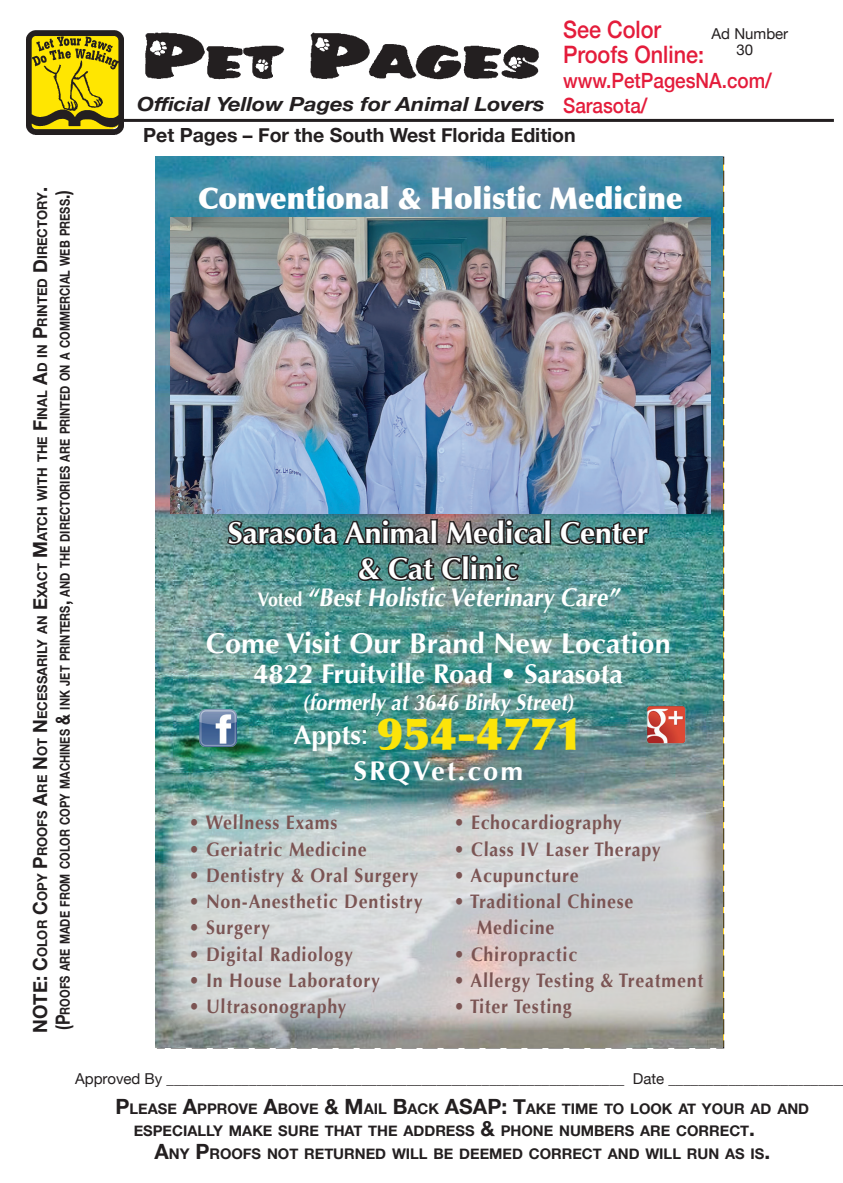
<style>
.page{position:relative;width:843px;height:1183px;background:#fff}
.page>*{position:absolute;margin:0;border:0;box-sizing:border-box;transform-origin:0 0}
.t1{font:900 45px "Optima";color:#fce409}
.t2{font:700 30px/36px "Optima";color:#fff;text-align:center}
.t3{font:900 30px "Optima";color:#fff;scale:.96 1}
.t4{font:700 28.5px "Optima";color:#fff}
.t5{font:700 27px "Optima";color:#fff}
.t6{font:700 25.5px "Optima";color:#fff;scale:.9 1}
.t7{font:500 24px/25px "Helvetica Neue";color:#e41c3b;scale:.9 1}
.t8{font:700 22.5px "Optima";color:#fff;scale:.9 1}
.t9{font:500 21px/25px "Helvetica Neue";color:#e41c3b;scale:.9 1}
.t10{font:700 19.5px/26.2px "Optima";color:#7b5453;scale:.9 1}
.t11{font:700 19.5px "Helvetica Neue";color:#231f20}
.t12{font:italic 700 19.5px "Helvetica Neue";color:#231f20;scale:1.13 1}
.t13{font:15px/16.5px "Helvetica Neue";color:#231f20}
.t14{font:700 14.7px "Helvetica Neue";color:#231f20}
.t15{font:700 13.65px/22.6px "Helvetica Neue";color:#231f20;scale:.95 1}
.s1{font-size:19.5px}
.s2{font-weight:700;font-size:27px;color:#fff}
.s3{font-family:"Helvetica Neue";font-weight:400;font-size:27px;color:#fff}
.s4{font-size:21px}
</style>
<div class="page">
<hr style="left:40px;top:119px;width:793px;height:3px;background:#231f20">
<img style="left:145px;top:32px;width:394px;height:48px">
<img style="left:26px;top:31px;width:98px;height:103px">
<img style="left:155px;top:157px;width:567px;height:891px">
<img style="left:200px;top:710px;width:37px;height:36px">
<img style="left:646px;top:704px;width:40px;height:40px">
<img style="left:225px;top:514px;width:425px;height:33px">
<svg style="left:355px;top:553px;width:166px;height:30px;background:#44605e"></svg>
<svg style="left:163px;top:797px;width:552px;height:233px;background:#c7cccc"></svg>
<img style="left:170px;top:218px;width:540px;height:296px">
<p class="t15" style="left:31px;top:1033px;width:891px;rotate:-90deg"><span class="s1">NOTE: C</span>OLOR <span class="s1">C</span>OPY <span class="s1">P</span>ROOFS <span class="s1">A</span>RE <span class="s1">N</span>OT <span class="s1">N</span>ECESSARILY AN <span class="s1">E</span>XACT <span class="s1">M</span>ATCH WITH THE <span class="s1">F</span>INAL <span class="s1">A</span>D IN <span class="s1">P</span>RINTED <span class="s1">D</span>IRECTORY<span class="s1">. (P</span>ROOFS ARE MADE FROM COLOR COPY MACHINES <span class="s1">&amp;</span> INK JET PRINTERS<span class="s1">,</span> AND THE DIRECTORIES ARE PRINTED ON A COMMERCIAL WEB PRESS<span class="s1">.)</span></p>
<p class="t7" style="left:563px;top:15px;width:158px">See Color<br>Proofs Online:</p>
<p class="t9" style="left:563px;top:67px;width:233px">www.PetPagesNA.com/<br>Sarasota/</p>
<p class="t13" style="left:736px;top:26px;width:53px;text-indent:-25px">Ad Number<br>30</p>
<p class="t12" style="left:137px;top:88px;width:362px">Official Yellow Pages for Animal Lovers</p>
<p class="t11" style="left:143px;top:119px;width:434px">Pet Pages – For the South West Florida Edition</p>
<h2 class="t3" style="left:198px;top:180px;width:506px">Conventional &amp; Holistic Medicine</h2>
<h2 class="t2" style="left:228px;top:515px;width:422px">Sarasota Animal Medical Center &amp; Cat Clinic</h2>
<h3 class="t6" style="left:257px;top:582px;width:408px"><span class="s1">Vo t e d</span> “Best Holistic Veterinary Care”</h3>
<h3 class="t4" style="left:206px;top:626px;width:466px">Come Visit Our Brand New Location</h3>
<h3 class="t5" style="left:253px;top:657px;width:371px">4822 Fruitville Road • Sarasota</h3>
<p class="t8" style="left:302px;top:689px;width:307px">(formerly at 3646 Birky Street)</p>
<h1 class="t1" style="left:293px;top:707px;width:291px"><span class="s2">Appts</span><span class="s3">:</span> 954-4771</h1>
<h3 class="t5" style="left:353px;top:755px;width:172px">SRQVet.com</h3>
<p class="t10" style="left:189px;top:810px;width:167px">• Wellness Exams</p>
<p class="t10" style="left:189px;top:836px;width:199px">• Geriatric Medicine</p>
<p class="t10" style="left:189px;top:862px;width:257px">• Dentistry &amp; Oral Surgery</p>
<p class="t10" style="left:189px;top:888px;width:261px">• Non-Anesthetic Dentistry</p>
<p class="t10" style="left:189px;top:915px;width:92px">• Surgery</p>
<p class="t10" style="left:189px;top:941px;width:184px">• Digital Radiology</p>
<p class="t10" style="left:189px;top:967px;width:214px">• In House Laboratory</p>
<p class="t10" style="left:189px;top:993px;width:177px">• Ultrasonography</p>
<p class="t10" style="left:453px;top:810px;width:188px">• Echocardiography</p>
<p class="t10" style="left:453px;top:836px;width:232px">• Class IV Laser Therapy</p>
<p class="t10" style="left:453px;top:862px;width:141px">• Acupuncture</p>
<p class="t10" style="left:476px;top:888px;width:176px;text-indent:-23px">• Traditional Chinese<br>Medicine</p>
<p class="t10" style="left:453px;top:941px;width:139px">• Chiropractic</p>
<p class="t10" style="left:453px;top:967px;width:279px">• Allergy Testing &amp; Treatment</p>
<p class="t10" style="left:453px;top:993px;width:133px">• Titer Testing</p>
<p class="t13" style="left:75px;top:1071px;width:767px">Approved By _____________________________________________________________ Date _______________________</p>
<p class="t14" style="left:115px;top:1097px;width:345px"><span class="s4">P</span>LEASE <span class="s4">A</span>PPROVE <span class="s4">A</span>BOVE <span class="s4">&amp; M</span>AIL <span class="s4">B</span>ACK <span class="s4">ASA</span></p>
<p class="t14" style="left:487px;top:1097px;width:323px"><span class="s4">P: T</span>AKE TIME TO LOOK AT YOUR AD AND</p>
<p class="t14" style="left:134px;top:1119px;width:622px">ESPECIALLY MAKE SURE THAT THE ADDRESS <span class="s4">&amp;</span> PHONE NUMBERS ARE CORRECT<span class="s4">.</span></p>
<p class="t14" style="left:154px;top:1142px;width:617px"><span class="s4">A</span>NY <span class="s4">P</span>ROOFS NOT RETURNED WILL BE DEEMED CORRECT AND WILL RUN AS IS<span class="s4">.</span></p>
</div>
